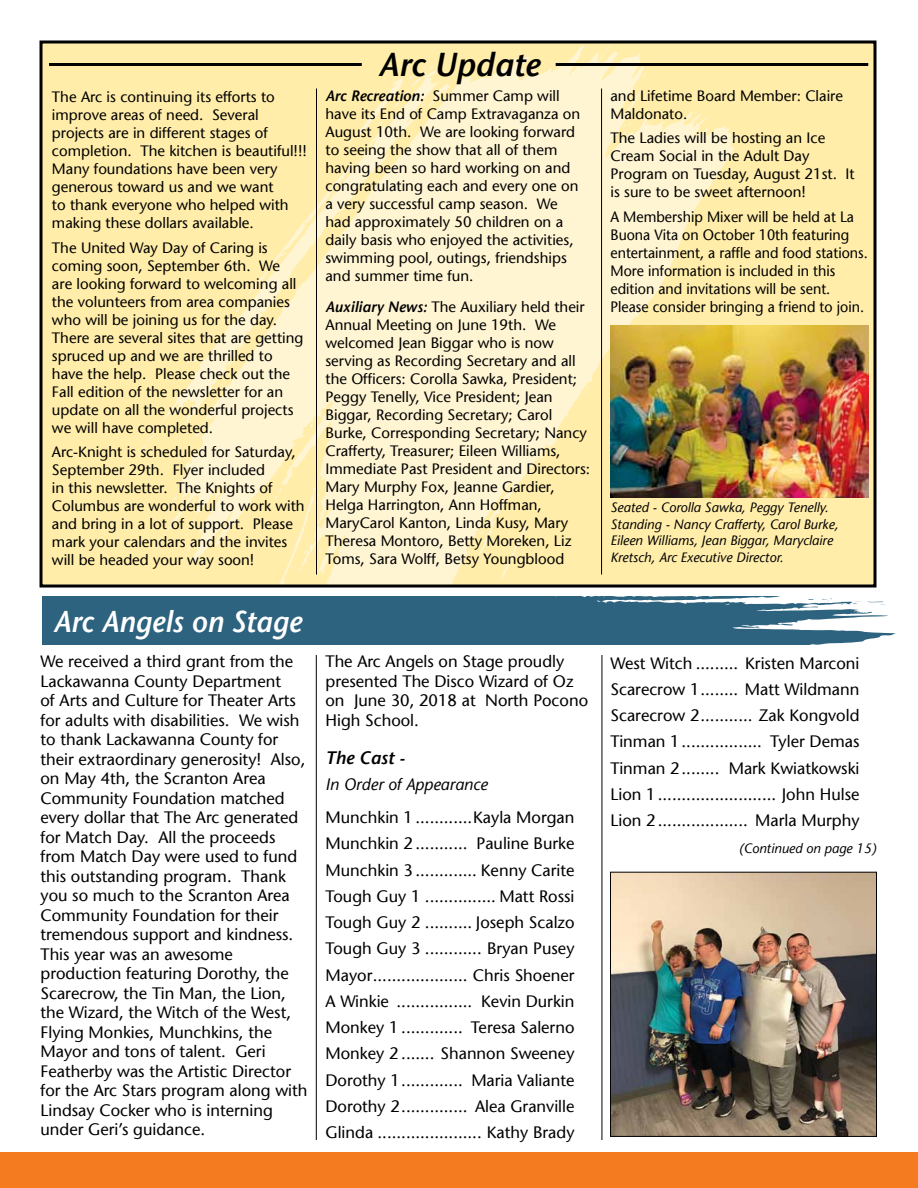
<style>
.page{position:relative;width:918px;height:1188px;background:#fff}
.page>*{position:absolute;margin:0;border:0;box-sizing:border-box;transform-origin:0 0}
.t1{font:italic 600 33px "Stone Sans Std";color:#000}
.t2{font:italic 600 30px "Stone Sans Std";color:#fff;scale:.95 1}
.t3{font:italic 600 18px "Stone Sans Std";color:#000}
.t4{font:500 16.5px/19.5px "Stone Sans Std";color:#000}
.t5{font:italic 500 16.5px "Stone Sans Std";color:#000}
.t6{font:500 15px/18px "Stone Sans Std";color:#000}
.t7{font:500 15px/18px "Stone Sans Std";color:#000;scale:.95 1}
.t8{font:italic 500 13.5px/16.5px "Stone Sans Std";color:#000}
.s1{font-weight:600;font-style:italic}
</style>
<div class="page">
<svg style="left:39px;top:40px;width:838px;height:548px;background:#faecb6"></svg>
<svg style="left:48px;top:60px;width:317px;height:8px;background:#a0956a"></svg>
<hr style="left:556px;top:63px;width:312px;height:3px;background:#000">
<div style="left:0;top:1153px;width:918px;height:35px;background:#f47b20"></div>
<hr style="left:316px;top:88px;width:1px;height:487px;background:#000">
<hr style="left:601px;top:88px;width:1px;height:487px;background:#000">
<svg style="left:42px;top:597px;width:854px;height:48px;background:#41728b"></svg>
<img style="left:612px;top:874px;width:263px;height:261px">
<div style="left:610px;top:872px;width:267px;height:265px;border:1px solid #000"></div>
<hr style="left:316px;top:655px;width:1px;height:485px;background:#000">
<hr style="left:602px;top:655px;width:1px;height:485px;background:#000">
<img style="left:610px;top:325px;width:258px;height:173px">
<p class="t6" style="left:52px;top:88px;width:256px">The Arc is continuing its efforts to improve areas of need. Several projects are in different stages of completion. The kitchen is beautiful!!!<br>Many foundations have been very generous toward us and we want<br>to thank everyone who helped with making these dollars available.</p>
<p class="t6" style="left:52px;top:238px;width:253px">The United Way Day of Caring is coming soon, September 6th. We are looking forward to welcoming all the volunteers from area companies who will be joining us for the day.<br>There are several sites that are getting spruced up and we are thrilled to have the help. Please check out the Fall edition of the newsletter for an update on all the wonderful projects we will have completed.</p>
<p class="t6" style="left:52px;top:443px;width:254px">Arc-Knight is scheduled for Saturday, September 29th. Flyer included<br>in this newsletter. The Knights of Columbus are wonderful to work with and bring in a lot of support. Please mark your calendars and the invites will be headed your way soon!</p>
<h2 class="t2" style="left:53px;top:603px;width:263px">Arc Angels on Stage</h2>
<p class="t4" style="left:40px;top:652px;width:269px">We received a third grant from the<br>Lackawanna County Department<br>of Arts and Culture for Theater Arts for adults with disabilities. We wish to thank Lackawanna County for their extraordinary generosity! Also, on May 4th, the Scranton Area<br>Community Foundation matched every dollar that The Arc generated for Match Day. All the proceeds from Match Day were used to fund this outstanding program. Thank you so much to the Scranton Area<br>Community Foundation for their tremendous support and kindness.<br>This year was an awesome production featuring Dorothy, the<br>Scarecrow, the Tin Man, the Lion, the Wizard, the Witch of the West,<br>Flying Monkies, Munchkins, the<br>Mayor and tons of talent. Geri<br>Featherby was the Artistic Director for the Arc Stars program along with<br>Lindsay Cocker who is interning under Geri’s guidance.</p>
<h1 class="t1" style="left:379px;top:44px;width:163px">Arc Update</h1>
<p class="t6" style="left:325px;top:86px;width:256px"><span class="s1">Arc Recreation:</span> Summer Camp will have its End of Camp Extravaganza on August 10th. We are looking forward to seeing the show that all of them having been so hard working on and congratulating each and every one on a very successful camp season. We had approximately 50 children on a daily basis who enjoyed the activities, swimming pool, outings, friendships and summer time fun.</p>
<p class="t6" style="left:325px;top:298px;width:266px"><span class="s1">Auxiliary News:</span> The Auxiliary held their Annual Meeting on June 19th. We welcomed Jean Biggar who is now serving as Recording Secretary and all the Officers: Corolla Sawka, President; Peggy Tenelly, Vice President; Jean Biggar, Recording Secretary; Carol Burke, Corresponding Secretary; Nancy Crafferty, Treasurer; Eileen Williams, Immediate Past President and Directors:<br>Mary Murphy Fox, Jeanne Gardier, Helga Harrington, Ann Hoffman, MaryCarol Kanton, Linda Kusy, Mary Theresa Montoro, Betty Moreken, Liz Toms, Sara Wolff, Betsy Youngblood</p>
<p class="t4" style="left:326px;top:652px;width:264px">The Arc Angels on Stage proudly presented The Disco Wizard of Oz on June 30, 2018 at North Pocono<br>High School.</p>
<p class="t3" style="left:326px;top:747px;width:81px">The Cast -</p>
<p class="t5" style="left:326px;top:775px;width:164px">In Order of Appearance</p>
<p class="t4" style="left:326px;top:804px;width:251px;line-height:26.2px;text-align:justify">Munchkin 1............Kayla Morgan Munchkin 2........... Pauline Burke Munchkin 3............. Kenny Carite Tough Guy 1 ............... Matt Rossi Tough Guy 2 .......... Joseph Scalzo Tough Guy 3 ............ Bryan Pusey Mayor.................... Chris Shoener A Winkie ................ Kevin Durkin Monkey 1 ............. Teresa Salerno Monkey 2 ....... Shannon Sweeney Dorothy 1............. Maria Valiante Dorothy 2.............. Alea Granville Glinda ...................... Kathy Brady</p>
<p class="t6" style="left:610px;top:86px;width:234px">and Lifetime Board Member: Claire<br>Maldonato.</p>
<p class="t6" style="left:610px;top:129px;width:246px">The Ladies will be hosting an Ice<br>Cream Social in the Adult Day<br>Program on Tuesday, August 21st. It is sure to be sweet afternoon!</p>
<p class="t7" style="left:610px;top:208px;width:272px">A Membership Mixer will be held at La Buona Vita on October 10th featuring entertainment, a raffle and food stations.<br>More information is included in this edition and invitations will be sent.<br>Please consider bringing a friend to join.</p>
<p class="t8" style="left:610px;top:499px;width:230px">Seated - Corolla Sawka, Peggy Tenelly.<br>Standing - Nancy Crafferty, Carol Burke, Eileen Williams, Jean Biggar, Maryclaire Kretsch, Arc Executive Director.</p>
<p class="t4" style="left:610px;top:650px;width:251px;line-height:26.2px;text-align:justify">West Witch ......... Kristen Marconi Scarecrow 1........ Matt Wildmann Scarecrow 2........... Zak Kongvold Tinman 1................. Tyler Demas Tinman 2........ Mark Kwiatkowski Lion 1......................... John Hulse Lion 2................... Marla Murphy</p>
<p class="t8" style="left:739px;top:840px;width:139px">(Continued on page 15)</p>
</div>
